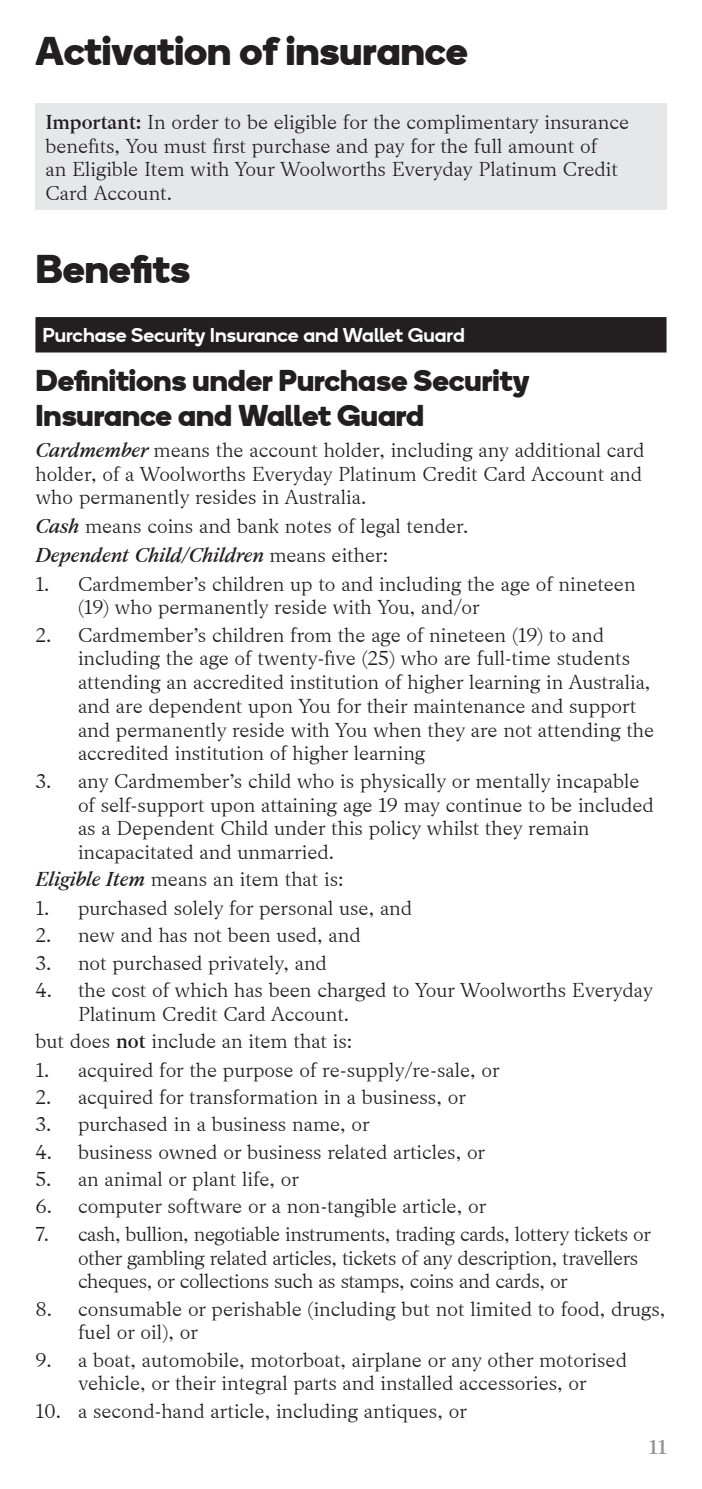
<style>
.page{position:relative;width:702px;height:1489px;background:#fff}
.page>*{position:absolute;margin:0;border:0;box-sizing:border-box;transform-origin:0 0}
.t1{font:700 40px "Fresh Sans";color:#231f20}
.t2{font:700 30px/35px "Fresh Sans";color:#231f20}
.t3{font:300 20px/23.8px "Fresh Serif";color:#231f20}
.t4{font:300 20px/23.8px "Fresh Serif";letter-spacing:-.02em;color:#231f20}
.t5{font:500 20px "Fresh Sans";color:#fff}
.t6{font:500 20px "Fresh Serif";color:#939598}
.s1{font-weight:500}
.s2{font-weight:500;font-style:italic}
</style>
<div class="page">
<div style="left:35px;top:317px;width:631px;height:35px;background:#231f20"></div>
<div style="left:35px;top:104px;width:631px;height:106px;background:#e6e7e9"></div>
<h1 class="t1" style="left:35px;top:23px;width:433px">Activation of insurance</h1>
<p class="t3" style="left:45px;top:110px;width:585px"><span class="s1">Important:</span> In order to be eligible for the complimentary insurance benefits, You must first purchase and pay for the full amount of<br>an Eligible Item with Your Woolworths Everyday Platinum Credit Card Account.</p>
<h1 class="t1" style="left:35px;top:240px;width:156px">Benefits</h1>
<p class="t5" style="left:43px;top:321px;width:424px">Purchase Security Insurance and Wallet Guard</p>
<h2 class="t2" style="left:35px;top:362px;width:495px">Definitions under Purchase Security<br>Insurance and Wallet Guard</h2>
<p class="t3" style="left:35px;top:438px;width:610px;text-align:justify"><span class="s2">Cardmember</span> means the account holder, including any additional card holder, of a Woolworths Everyday Platinum Credit Card Account and who permanently resides in Australia.</p>
<p class="t3" style="left:35px;top:512px;width:434px;line-height:28.8px"><span class="s2">Cash</span> means coins and bank notes of legal tender.<br><span class="s2">Dependent Child/Children</span> means either:</p>
<p class="t3" style="left:78px;top:572px;width:559px;text-indent:-43px">1. Cardmember’s children up to and including the age of nineteen (19) who permanently reside with You, and/or</p>
<p class="t3" style="left:78px;top:623px;width:577px;text-indent:-43px">2. Cardmember’s children from the age of nineteen (19) to and including the age of twenty-five (25) who are full-time students attending an accredited institution of higher learning in Australia, and are dependent upon You for their maintenance and support and permanently reside with You when they are not attending the accredited institution of higher learning</p>
<p class="t3" style="left:78px;top:769px;width:577px;text-indent:-43px">3. any Cardmember’s child who is physically or mentally incapable of self-support upon attaining age 19 may continue to be included as a Dependent Child under this policy whilst they remain incapacitated and unmarried.</p>
<p class="t3" style="left:35px;top:868px;width:310px"><span class="s2">Eligible Item</span> means an item that is:</p>
<p class="t3" style="left:35px;top:896px;width:378px">1. purchased solely for personal use, and</p>
<p class="t3" style="left:35px;top:924px;width:327px">2. new and has not been used, and</p>
<p class="t3" style="left:35px;top:951px;width:293px">3. not purchased privately, and</p>
<p class="t3" style="left:78px;top:978px;width:576px;text-indent:-43px">4. the cost of which has been charged to Your Woolworths Everyday<br>Platinum Credit Card Account.</p>
<p class="t3" style="left:35px;top:1029px;width:318px">but does <span class="s1">not</span> include an item that is:</p>
<p class="t3" style="left:35px;top:1058px;width:465px">1. acquired for the purpose of re-supply/re-sale, or</p>
<p class="t3" style="left:35px;top:1085px;width:432px">2. acquired for transformation in a business, or</p>
<p class="t3" style="left:35px;top:1113px;width:336px">3. purchased in a business name, or</p>
<p class="t3" style="left:35px;top:1140px;width:451px">4. business owned or business related articles, or</p>
<p class="t3" style="left:35px;top:1167px;width:265px">5. an animal or plant life, or</p>
<p class="t3" style="left:35px;top:1194px;width:452px">6. computer software or a non-tangible article, or</p>
<p class="t4" style="left:78px;top:1222px;width:574px;text-indent:-43px">7. cash, bullion, negotiable instruments, trading cards, lottery tickets or other gambling related articles, tickets of any description, travellers cheques, or collections such as stamps, coins and cards, or</p>
<p class="t3" style="left:78px;top:1297px;width:589px;text-indent:-43px">8. consumable or perishable (including but not limited to food, drugs, fuel or oil), or</p>
<p class="t3" style="left:35px;top:1348px;width:593px;text-align:center">9. a boat, automobile, motorboat, airplane or any other motorised vehicle, or their integral parts and installed accessories, or</p>
<p class="t3" style="left:35px;top:1399px;width:433px">10. a second-hand article, including antiques, or</p>
<p class="t6" style="left:648px;top:1434px;width:19px">11</p>
</div>
